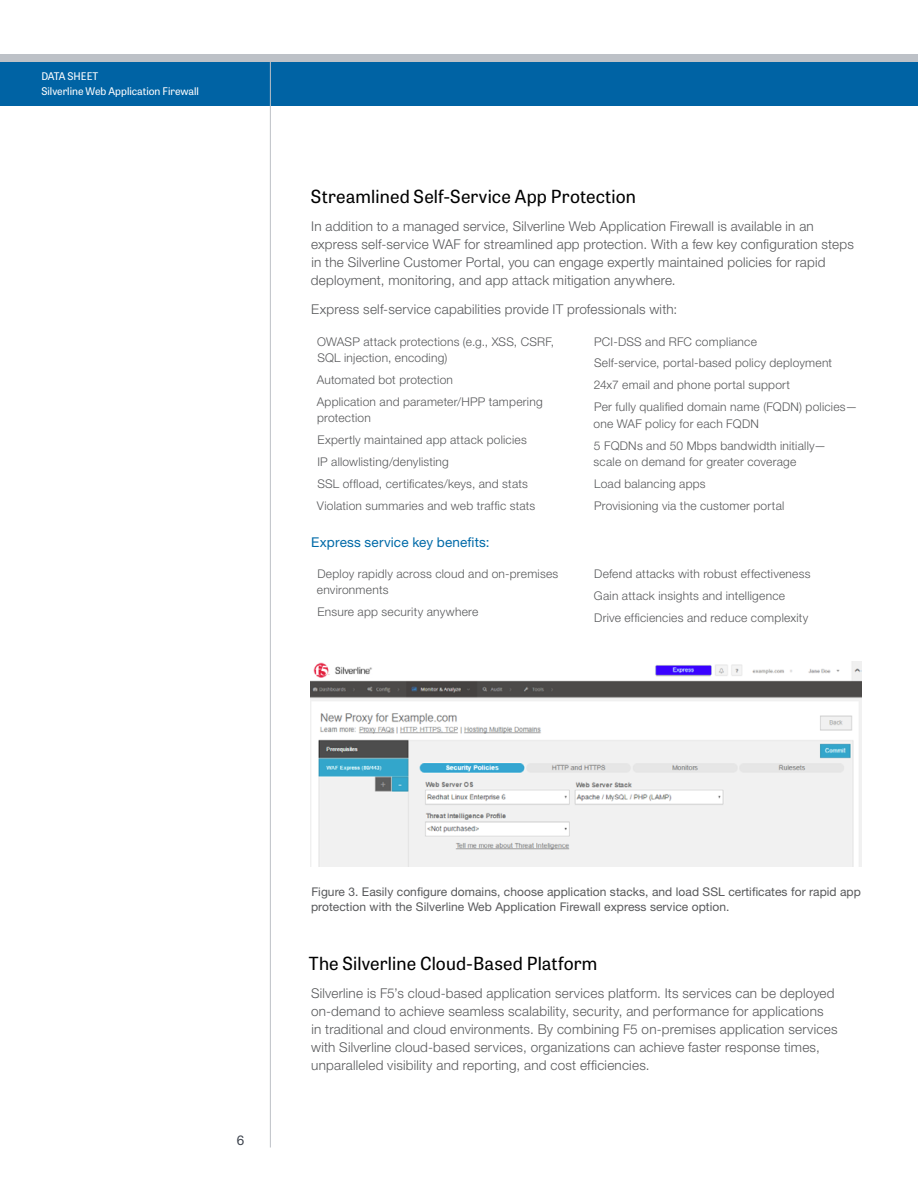
<style>
.page{position:relative;width:918px;height:1188px;background:#fff}
.page>*{position:absolute;margin:0;border:0;box-sizing:border-box;transform-origin:0 0}
.t1{font:18px "Tablet Gothic";letter-spacing:.01em;color:#000}
.t2{font:300 13.5px/18px "Helvetica Neue LT Std";letter-spacing:.015em;color:#58595b}
.t3{font:13.5px "Helvetica Neue LT Std";letter-spacing:.01em;color:#006aa8}
.t4{font:13.5px "Helvetica Neue LT Std";color:#3f454f}
.t5{font:300 12px/21.9px "Helvetica Neue LT Std";letter-spacing:.02em;color:#58595b}
.t6{font:12px/15px "Helvetica Neue LT Std";letter-spacing:.005em;color:#58595b}
.t7{font:10.5px/15px "Tablet Gothic";color:#fff}
</style>
<div class="page">
<hr style="left:270px;top:105px;width:1px;height:1043px;background:#bdc1c7">
<div style="left:0;top:56px;width:918px;height:50px;background:#0063a4"></div>
<div style="left:0;top:54px;width:918px;height:7px;background:#bdc1c7"></div>
<hr style="left:270px;top:54px;width:1px;height:52px;background:#bdc1c7">
<img style="left:310px;top:661px;width:552px;height:205px">
<p class="t7" style="left:41px;top:68px;width:159px">DATA SHEET<br>Silverline Web Application Firewall</p>
<h1 class="t1" style="left:311px;top:184px;width:327px">Streamlined Self-Service App Protection</h1>
<p class="t2" style="left:311px;top:217px;width:544px">In addition to a managed service, Silverline Web Application Firewall is available in an express self-service WAF for streamlined app protection. With a few key configuration steps in the Silverline Customer Portal, you can engage expertly maintained policies for rapid deployment, monitoring, and app attack mitigation anywhere.</p>
<p class="t2" style="left:311px;top:300px;width:367px">Express self-service capabilities provide IT professionals with:</p>
<p class="t5" style="left:317px;top:333px;width:238px;line-height:16.5px">OWASP attack protections (e.g., XSS, CSRF,<br>SQL injection, encoding)</p>
<p class="t5" style="left:317px;top:368px;width:228px">Automated bot protection<br>Application and parameter/HPP tampering</p>
<p class="t5" style="left:317px;top:407px;width:220px">protection<br>Expertly maintained app attack policies IP allowlisting/denylisting<br>SSL offload, certificates/keys, and stats Violation summaries and web traffic stats</p>
<p class="t5" style="left:594px;top:330px;width:265px">PCI-DSS and RFC compliance<br>Self-service, portal-based policy deployment 24x7 email and phone portal support<br>Per fully qualified domain name (FQDN) policies—</p>
<p class="t5" style="left:594px;top:412px;width:234px">one WAF policy for each FQDN<br>5 FQDNs and 50 Mbps bandwidth initially—</p>
<p class="t5" style="left:594px;top:451px;width:204px">scale on demand for greater coverage<br>Load balancing apps<br>Provisioning via the customer portal</p>
<p class="t3" style="left:311px;top:534px;width:180px">Express service key benefits:</p>
<p class="t5" style="left:317px;top:565px;width:243px;line-height:16.5px">Deploy rapidly across cloud and on-premises environments</p>
<p class="t5" style="left:317px;top:601px;width:163px">Ensure app security anywhere</p>
<p class="t5" style="left:594px;top:562px;width:218px">Defend attacks with robust effectiveness<br>Gain attack insights and intelligence<br>Drive efficiencies and reduce complexity</p>
<p class="t4" style="left:237px;top:1132px;width:9px">6</p>
<p class="t6" style="left:311px;top:884px;width:551px">Figure 3. Easily configure domains, choose application stacks, and load SSL certificates for rapid app protection with the Silverline Web Application Firewall express service option.</p>
<h1 class="t1" style="left:309px;top:951px;width:290px">The Silverline Cloud-Based Platform</h1>
<p class="t2" style="left:311px;top:984px;width:528px">Silverline is F5’s cloud-based application services platform. Its services can be deployed on-demand to achieve seamless scalability, security, and performance for applications<br>in traditional and cloud environments. By combining F5 on-premises application services with Silverline cloud-based services, organizations can achieve faster response times, unparalleled visibility and reporting, and cost efficiencies.</p>
</div>
